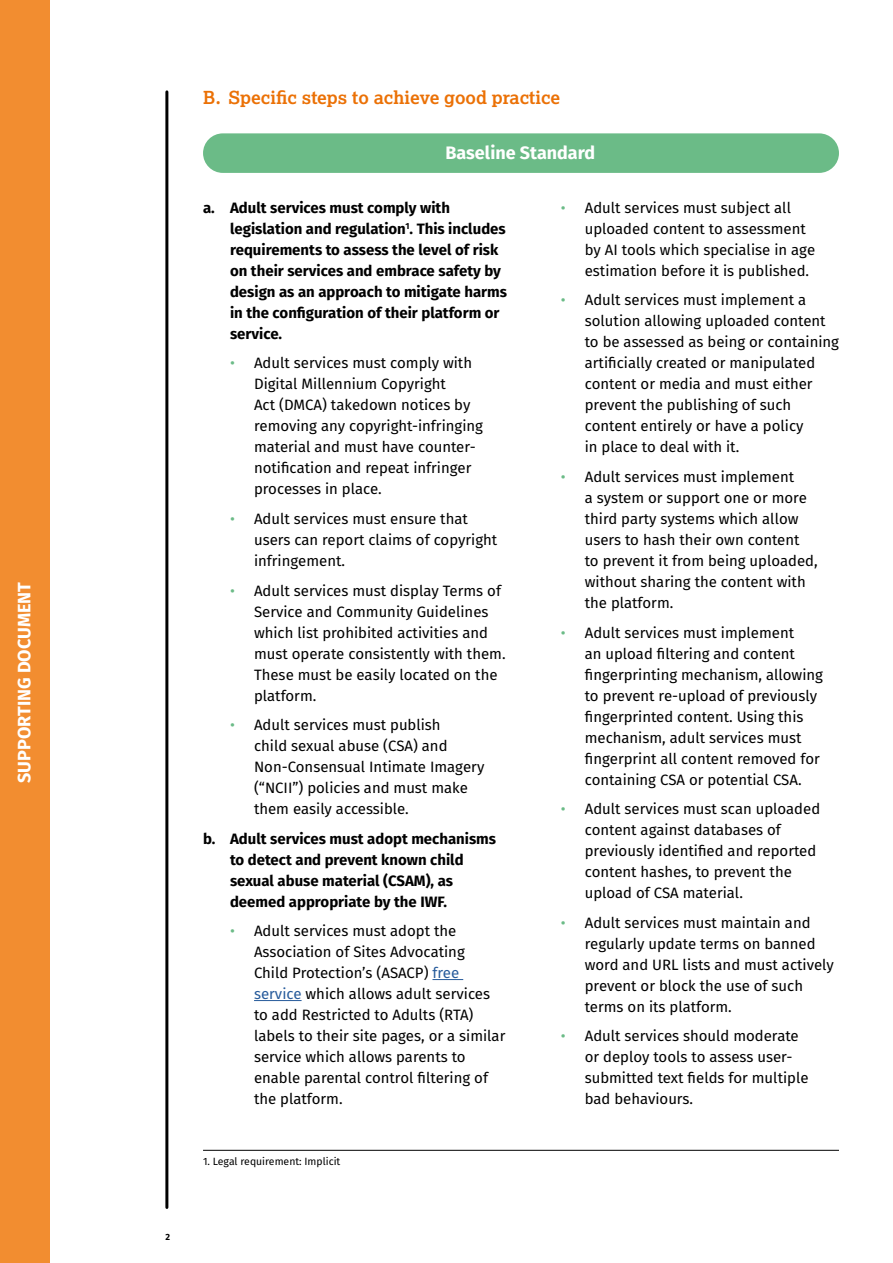
<style>
.page{position:relative;width:893px;height:1263px;background:#fff}
.page>*{position:absolute;margin:0;border:0;box-sizing:border-box;transform-origin:0 0}
.t1{font:700 18px "Lexia";color:#eb7106}
.t2{font:700 18px "Fira Sans";color:#fff}
.t3{font:15px/21px "Fira Sans";color:#000}
.t4{font:700 15px/21px "Fira Sans";color:#000}
.t5{font:10.5px "Fira Sans";color:#000}
.t6{font:700 9px "Fira Sans";color:#000}
.s1{color:#6bbb87}
.s2{color:#275b9b}
</style>
<div class="page">
<hr style="left:432px;top:979px;width:31px;height:1px;background:#275b9b">
<hr style="left:254px;top:1000px;width:48px;height:1px;background:#275b9b">
<div style="left:203px;top:133px;width:636px;height:40px;background:#6bbb87;border-radius:20px"></div>
<hr style="left:165px;top:92px;width:3px;height:1115px;background:#000">
<div style="left:0;top:0;width:50px;height:1263px;background:#f28d30"></div>
<hr style="left:203px;top:1150px;width:636px;height:1px;background:#000">
<p class="t2" style="left:9px;top:783px;width:202px;rotate:-90deg">SUPPORTING DOCUMENT</p>
<p class="t6" style="left:165px;top:1229px;width:6px">2</p>
<p class="t1" style="left:203px;top:86px;width:359px">B. Specific steps to achieve good practice</p>
<p class="t2" style="left:445px;top:137px;width:151px">Baseline Standard</p>
<p class="t4" style="left:230px;top:196px;width:279px;text-indent:-27px">a. Adult services must comply with legislation and regulation<sup>1</sup>. This includes requirements to assess the level of risk on their services and embrace safety by design as an approach to mitigate harms in the configuration of their platform or service.</p>
<p class="t3" style="left:254px;top:352px;width:230px;text-indent:-24px"><span class="s1">•</span> Adult services must comply with<br>Digital Millennium Copyright<br>Act (DMCA) takedown notices by removing any copyright-infringing material and must have counter&shy;notification and repeat infringer processes in place.</p>
<p class="t3" style="left:254px;top:508px;width:245px;text-indent:-24px"><span class="s1">•</span> Adult services must ensure that users can report claims of copyright infringement.</p>
<p class="t3" style="left:254px;top:579px;width:253px;text-indent:-24px"><span class="s1">•</span> Adult services must display Terms of<br>Service and Community Guidelines which list prohibited activities and must operate consistently with them.<br>These must be easily located on the platform.</p>
<p class="t3" style="left:254px;top:714px;width:232px;text-indent:-24px"><span class="s1">•</span> Adult services must publish<br>child sexual abuse (CSA) and<br>Non-Consensual Intimate Imagery (“NCII”) policies and must make them easily accessible.</p>
<p class="t4" style="left:230px;top:827px;width:268px;text-indent:-27px">b. Adult services must adopt mechanisms to detect and prevent known child sexual abuse material (CSAM), as deemed appropriate by the IWF.</p>
<p class="t3" style="left:254px;top:920px;width:253px;text-indent:-24px"><span class="s1">•</span> Adult services must adopt the<br>Association of Sites Advocating<br>Child Protection’s (ASACP) <span class="s2">free service</span> which allows adult services to add Restricted to Adults (RTA) labels to their site pages, or a similar service which allows parents to enable parental control filtering of the platform.</p>
<p class="t5" style="left:203px;top:1154px;width:139px">1. Legal requirement: Implicit</p>
<p class="t3" style="left:585px;top:197px;width:232px;text-indent:-24px"><span class="s1">•</span> Adult services must subject all uploaded content to assessment by AI tools which specialise in age estimation before it is published.</p>
<p class="t3" style="left:585px;top:289px;width:256px;text-indent:-24px"><span class="s1">•</span> Adult services must implement a solution allowing uploaded content to be assessed as being or containing artificially created or manipulated content or media and must either prevent the publishing of such content entirely or have a policy<br>in place to deal with it.</p>
<p class="t3" style="left:585px;top:466px;width:234px;text-indent:-24px"><span class="s1">•</span> Adult services must implement<br>a system or support one or more third party systems which allow users to hash their own content<br>to prevent it from being uploaded, without sharing the content with the platform.</p>
<p class="t3" style="left:585px;top:621px;width:240px;text-indent:-24px"><span class="s1">•</span> Adult services must implement<br>an upload filtering and content fingerprinting mechanism, allowing to prevent re-upload of previously fingerprinted content. Using this mechanism, adult services must fingerprint all content removed for containing CSA or potential CSA.</p>
<p class="t3" style="left:585px;top:798px;width:237px;text-indent:-24px"><span class="s1">•</span> Adult services must scan uploaded content against databases of previously identified and reported content hashes, to prevent the upload of CSA material.</p>
<p class="t3" style="left:585px;top:911px;width:251px;text-indent:-24px"><span class="s1">•</span> Adult services must maintain and regularly update terms on banned word and URL lists and must actively prevent or block the use of such terms on its platform.</p>
<p class="t3" style="left:585px;top:1025px;width:225px;text-indent:-24px"><span class="s1">•</span> Adult services should moderate or deploy tools to assess user&shy;submitted text fields for multiple bad behaviours.</p>
</div>
